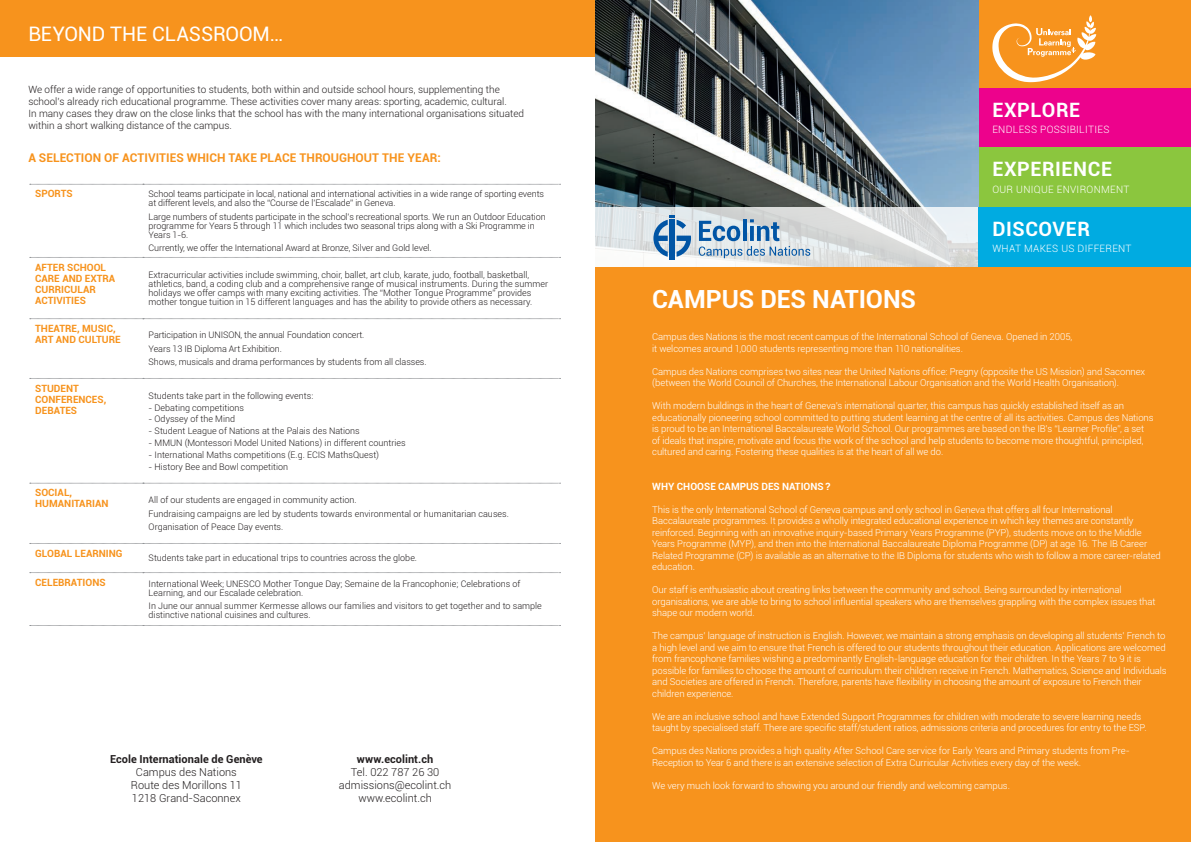
<style>
.page{position:relative;width:1191px;height:842px;background:#fff}
.page>*{position:absolute;margin:0;border:0;box-sizing:border-box;transform-origin:0 0}
.t1{font:700 25px "Roboto";letter-spacing:-.005em;color:#fff}
.t2{font:20px "Roboto";letter-spacing:-.005em;color:#fff}
.t3{font:700 19.8px "Roboto";letter-spacing:.03em;color:#fff}
.Body_text_header{font:700 12px "Roboto";letter-spacing:.005em;color:#f7931d}
.t4{font:300 11px "Roboto";color:#231f20}
.t5{font:700 11px "Roboto";letter-spacing:.005em;color:#231f20}
.t6{font:300 10.1px "Roboto";letter-spacing:.03em;color:#fff}
.t7{font:300 10px/12px "Roboto";color:#231f20}
.t8{font:700 10px/11px "Roboto";color:#f7931d}
.t9{font:700 10px "Roboto";color:#fff}
.t10{font:300 9.5px/11.5px "Roboto";letter-spacing:-.01em;color:#fff}
.evenements{font:300 9px/9px "Roboto";color:#231f20}
</style>
<div class="page">
<div style="left:595px;top:266px;width:596px;height:576px;background:#f7931d"></div>
<div style="left:792px;top:0;width:399px;height:266px;background:#f7931d"></div>
<div style="left:978px;top:88px;width:213px;height:59px;background:#ed028c"></div>
<div style="left:978px;top:147px;width:213px;height:60px;background:#8bc63e"></div>
<div style="left:0;top:0;width:595px;height:57px;background:#f7931d"></div>
<img style="left:595px;top:0;width:383px;height:207px">
<svg style="left:653px;top:134px;width:1px;height:29px"></svg>
<svg style="left:595px;top:207px;width:383px;height:59px;background:#e1e4e4"></svg>
<svg style="left:992px;top:15px;width:104px;height:67px"></svg>
<div style="left:978px;top:207px;width:213px;height:59px;background:#00abe1"></div>
<svg style="left:699px;top:219px;width:111px;height:39px;background:#a8bfd3"></svg>
<svg style="left:653px;top:215px;width:38px;height:42px"></svg>
<div style="left:669px;top:220px;width:5px;height:40px;background:#0155a5"></div>
<svg style="left:30px;top:318px;width:530px;height:1px"></svg>
<svg style="left:30px;top:378px;width:530px;height:1px"></svg>
<svg style="left:30px;top:483px;width:530px;height:1px"></svg>
<svg style="left:30px;top:543px;width:530px;height:1px"></svg>
<svg style="left:30px;top:572px;width:530px;height:1px"></svg>
<svg style="left:30px;top:625px;width:530px;height:1px"></svg>
<svg style="left:30px;top:184px;width:530px;height:1px"></svg>
<svg style="left:30px;top:257px;width:530px;height:1px"></svg>
<p class="t2" style="left:28px;top:19px;width:256px">BEYOND THE CLASSROOM…</p>
<p class="t7" style="left:28px;top:83px;width:497px">We offer a wide range of opportunities to students, both within and outside school hours, supplementing the school’s already rich educational programme. These activities cover many areas: sporting, academic, cultural.<br>In many cases they draw on the close links that the school has with the many international organisations situated within a short walking distance of the campus.</p>
<p class="Body_text_header" style="left:28px;top:149px;width:414px">A SELECTION OF ACTIVITIES WHICH TAKE PLACE THROUGHOUT THE YEAR:</p>
<p class="t8" style="left:35px;top:188px;width:39px">SPORTS</p>
<p class="evenements" style="left:149px;top:189px;width:397px">School teams participate in local, national and international activities in a wide range of sporting events at different levels, and also the “Course de l’Escalade” in Geneva.</p>
<p class="evenements" style="left:149px;top:212px;width:398px">Large numbers of students participate in the school’s recreational sports. We run an Outdoor Education programme for Years 5 through 11 which includes two seasonal trips along with a Ski Programme in<br>Years 1-6.</p>
<p class="evenements" style="left:149px;top:243px;width:284px">Currently, we offer the International Award at Bronze, Silver and Gold level.</p>
<p class="t8" style="left:35px;top:261px;width:82px">AFTER SCHOOL<br>CARE AND EXTRA<br>CURRICULAR</p>
<p class="t8" style="left:35px;top:294px;width:52px">ACTIVITIES</p>
<p class="evenements" style="left:149px;top:270px;width:401px">Extracurricular activities include swimming, choir, ballet, art club, karate, judo, football, basketball, athletics, band, a coding club and a comprehensive range of musical instruments. During the summer holidays we offer camps with many exciting activities. The “Mother Tongue Programme” provides mother tongue tuition in 15 different languages and has the ability to provide others as necessary.</p>
<p class="t8" style="left:35px;top:322px;width:82px">THEATRE, MUSIC,</p>
<p class="t8" style="left:35px;top:333px;width:87px">ART AND CULTURE</p>
<p class="evenements" style="left:149px;top:330px;width:217px">Participation in UNISON, the annual Foundation concert.</p>
<p class="evenements" style="left:149px;top:344px;width:135px">Years 13 IB Diploma Art Exhibition.</p>
<p class="evenements" style="left:149px;top:357px;width:279px">Shows, musicals and drama performances by students from all classes.</p>
<p class="t8" style="left:35px;top:382px;width:45px">STUDENT</p>
<p class="t8" style="left:35px;top:393px;width:73px">CONFERENCES,</p>
<p class="t8" style="left:35px;top:404px;width:43px">DEBATES</p>
<p class="evenements" style="left:149px;top:391px;width:166px">Students take part in the following events:</p>
<p class="evenements" style="left:149px;top:402px;width:97px">- Debating competitions</p>
<p class="evenements" style="left:149px;top:414px;width:88px">- Odyssey of the Mind</p>
<p class="evenements" style="left:149px;top:426px;width:213px">- Student League of Nations at the Palais des Nations</p>
<p class="evenements" style="left:149px;top:438px;width:259px">- MMUN (Montessori Model United Nations) in different countries</p>
<p class="evenements" style="left:149px;top:450px;width:232px">- International Maths competitions (E.g. ECIS MathsQuest)</p>
<p class="evenements" style="left:149px;top:462px;width:141px">- History Bee and Bowl competition</p>
<p class="t8" style="left:35px;top:487px;width:38px">SOCIAL,</p>
<p class="t8" style="left:35px;top:498px;width:75px">HUMANITARIAN</p>
<p class="evenements" style="left:149px;top:495px;width:209px">All of our students are engaged in community action.</p>
<p class="evenements" style="left:149px;top:509px;width:362px">Fundraising campaigns are led by students towards environmental or humanitarian causes.</p>
<p class="evenements" style="left:149px;top:522px;width:136px">Organisation of Peace Day events.</p>
<p class="t8" style="left:35px;top:547px;width:89px">GLOBAL LEARNING</p>
<p class="evenements" style="left:149px;top:553px;width:270px">Students take part in educational trips to countries across the globe.</p>
<p class="t8" style="left:35px;top:576px;width:72px">CELEBRATIONS</p>
<p class="evenements" style="left:149px;top:579px;width:373px">International Week; UNESCO Mother Tongue Day; Semaine de la Francophonie; Celebrations of<br>Learning, and our Escalade celebration.</p>
<p class="evenements" style="left:149px;top:601px;width:395px">In June our annual summer Kermesse allows our families and visitors to get together and to sample distinctive national cuisines and cultures.</p>
<p class="t5" style="left:110px;top:752px;width:154px">Ecole Internationale de Genève</p>
<p class="t4" style="left:136px;top:765px;width:102px">Campus des Nations</p>
<p class="t4" style="left:131px;top:778px;width:112px">Route des Morillons 11</p>
<p class="t4" style="left:132px;top:791px;width:110px">1218 Grand-Saconnex</p>
<p class="t5" style="left:357px;top:752px;width:78px">www.ecolint.ch</p>
<p class="t4" style="left:351px;top:765px;width:90px">Tel. 022 787 26 30</p>
<p class="t4" style="left:339px;top:778px;width:114px">admissions@ecolint.ch</p>
<p class="t4" style="left:358px;top:791px;width:75px">www.ecolint.ch</p>
<p class="t1" style="left:652px;top:281px;width:265px">CAMPUS DES NATIONS</p>
<p class="t3" style="left:992px;top:96px;width:89px">EXPLORE</p>
<p class="t6" style="left:992px;top:123px;width:119px">ENDLESS POSSIBILITIES</p>
<p class="t3" style="left:992px;top:155px;width:121px">EXPERIENCE</p>
<p class="t6" style="left:992px;top:182px;width:138px">OUR UNIQUE ENVIRONMENT</p>
<p class="t3" style="left:992px;top:215px;width:99px">DISCOVER</p>
<p class="t6" style="left:992px;top:242px;width:141px">WHAT MAKES US DIFFERENT</p>
<p class="t10" style="left:652px;top:331px;width:422px">Campus des Nations is the most recent campus of the International School of Geneva. Opened in 2005, it welcomes around 1,000 students representing more than 110 nationalities.</p>
<p class="t10" style="left:652px;top:365px;width:494px">Campus des Nations comprises two sites near the United Nations office: Pregny (opposite the US Mission) and Saconnex (between the World Council of Churches, the International Labour Organisation and the World Health Organisation).</p>
<p class="t10" style="left:652px;top:400px;width:503px">With modern buildings in the heart of Geneva’s international quarter, this campus has quickly established itself as an educationally pioneering school committed to putting student learning at the centre of all its activities. Campus des Nations is proud to be an International Baccalaureate World School. Our programmes are based on the IB’s “Learner Profile”, a set of ideals that inspire, motivate and focus the work of the school and help students to become more thoughtful, principled, cultured and caring. Fostering these qualities is at the heart of all we do.</p>
<p class="t9" style="left:652px;top:479px;width:180px">WHY CHOOSE CAMPUS DES NATIONS ?</p>
<p class="t10" style="left:652px;top:503px;width:510px">This is the only International School of Geneva campus and only school in Geneva that offers all four International Baccalaureate programmes. It provides a wholly integrated educational experience in which key themes are constantly reinforced. Beginning with an innovative inquiry-based Primary Years Programme (PYP), students move on to the Middle Years Programme (MYP), and then into the International Baccalaureate Diploma Programme (DP) at age 16. The IB Career Related Programme (CP) is available as an alternative to the IB Diploma for students who wish to follow a more career-related education.</p>
<p class="t10" style="left:652px;top:584px;width:505px">Our staff is enthusiastic about creating links between the community and school. Being surrounded by international organisations, we are able to bring to school influential speakers who are themselves grappling with the complex issues that shape our modern world.</p>
<p class="t10" style="left:652px;top:630px;width:516px">The campus’ language of instruction is English. However, we maintain a strong emphasis on developing all students’ French to a high level and we aim to ensure that French is offered to our students throughout their education. Applications are welcomed from francophone families wishing a predominantly English-language education for their children. In the Years 7 to 9 it is possible for families to choose the amount of curriculum their children receive in French. Mathematics, Science and Individuals and Societies are offered in French. Therefore, parents have flexibility in choosing the amount of exposure to French their children experience.</p>
<p class="t10" style="left:652px;top:710px;width:496px">We are an inclusive school and have Extended Support Programmes for children with moderate to severe learning needs taught by specialised staff. There are specific staff/student ratios, admissions criteria and procedures for entry to the ESP.</p>
<p class="t10" style="left:652px;top:745px;width:479px">Campus des Nations provides a high quality After School Care service for Early Years and Primary students from Pre-<br>Reception to Year 6 and there is an extensive selection of Extra Curricular Activities every day of the week.</p>
<p class="t10" style="left:652px;top:779px;width:359px">We very much look forward to showing you around our friendly and welcoming campus.</p>
</div>
